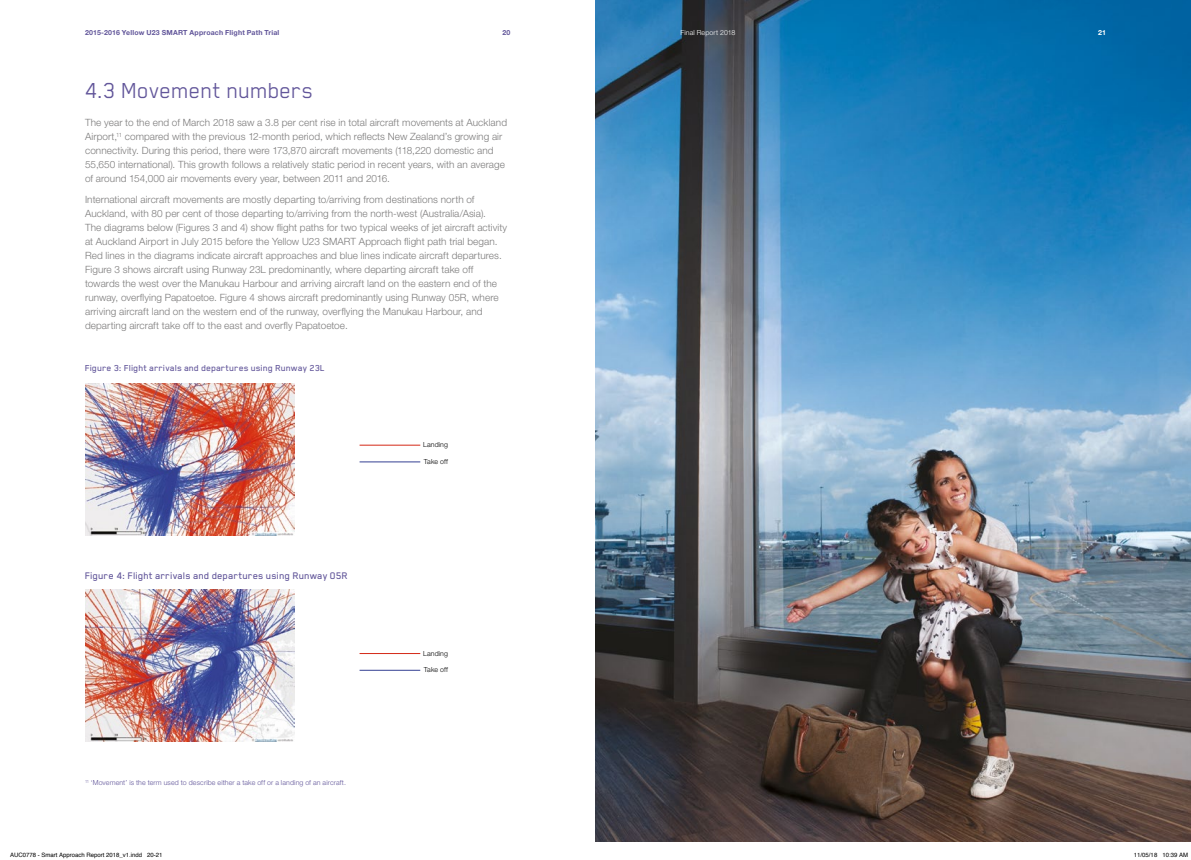
<style>
.page{position:relative;width:1191px;height:860px;background:#fff}
.page>*{position:absolute;margin:0;border:0;box-sizing:border-box;transform-origin:0 0}
.t1{font:25px "Blender Pro";letter-spacing:-.005em;color:#62569a}
.t2{font:500 11px "Blender Pro";letter-spacing:.005em;color:#62569a}
.t3{font:300 10px/14px "Helvetica Neue LT Std";letter-spacing:.005em;color:#7c7b7b}
.t4{font:500 10px "Blender Pro";letter-spacing:.01em;color:#62569a}
.t5{font:300 7px "Helvetica Neue LT Std";letter-spacing:.02em;color:#62569a}
.t6{font:700 7px "Helvetica Neue LT Std";letter-spacing:.025em;color:#62569a}
.t7{font:300 7px "Helvetica Neue LT Std";letter-spacing:.02em;color:#000}
.t8{font:300 7px "Helvetica Neue LT Std";letter-spacing:.02em;color:#fff}
.t9{font:700 7px "Helvetica Neue LT Std";color:#fff}
.t10{font:6px "Helvetica";color:#000}
</style>
<div class="page">
<img style="left:595px;top:0;width:596px;height:842px">
<img style="left:85px;top:384px;width:210px;height:152px">
<img style="left:85px;top:589px;width:210px;height:152px">
<hr style="left:359px;top:445px;width:61px;height:1px;background:#d42816">
<hr style="left:359px;top:461px;width:61px;height:1px;background:#334092">
<hr style="left:359px;top:653px;width:61px;height:1px;background:#d42816">
<hr style="left:359px;top:670px;width:61px;height:1px;background:#334092">
<p class="t6" style="left:85px;top:29px;width:196px">2015-2016 Yellow U23 SMART Approach Flight Path Trial</p>
<p class="t6" style="left:502px;top:29px;width:10px">20</p>
<p class="t8" style="left:680px;top:29px;width:56px">Final Report 2018</p>
<p class="t9" style="left:1098px;top:29px;width:9px">21</p>
<h1 class="t1" style="left:85px;top:77px;width:230px">4.3 Movement numbers</h1>
<p class="t3" style="left:85px;top:116px;width:423px">The year to the end of March 2018 saw a 3.8 per cent rise in total aircraft movements at Auckland Airport,<sup>11</sup> compared with the previous 12-month period, which reflects New Zealand’s growing air connectivity. During this period, there were 173,870 aircraft movements (118,220 domestic and 55,650 international). This growth follows a relatively static period in recent years, with an average of around 154,000 air movements every year, between 2011 and 2016.</p>
<p class="t3" style="left:85px;top:193px;width:424px">International aircraft movements are mostly departing to/arriving from destinations north of Auckland, with 80 per cent of those departing to/arriving from the north-west (Australia/Asia).<br>The diagrams below (Figures 3 and 4) show flight paths for two typical weeks of jet aircraft activity at Auckland Airport in July 2015 before the Yellow U23 SMART Approach flight path trial began.<br>Red lines in the diagrams indicate aircraft approaches and blue lines indicate aircraft departures.<br>Figure 3 shows aircraft using Runway 23L predominantly, where departing aircraft take off towards the west over the Manukau Harbour and arriving aircraft land on the eastern end of the runway, overflying Papatoetoe. Figure 4 shows aircraft predominantly using Runway 05R, where arriving aircraft land on the western end of the runway, overflying the Manukau Harbour, and departing aircraft take off to the east and overfly Papatoetoe.</p>
<p class="t4" style="left:85px;top:363px;width:241px">Figure 3: Flight arrivals and departures using Runway 23L</p>
<p class="t2" style="left:85px;top:570px;width:265px">Figure 4: Flight arrivals and departures using Runway 05R</p>
<p class="t5" style="left:85px;top:778px;width:262px"><sup>11</sup> ‘Movement’ is the term used to describe either a take off or a landing of an aircraft.</p>
<p class="t7" style="left:423px;top:440px;width:26px">Landing</p>
<p class="t7" style="left:424px;top:457px;width:26px">Take off</p>
<p class="t7" style="left:423px;top:649px;width:26px">Landing</p>
<p class="t7" style="left:424px;top:666px;width:26px">Take off</p>
<p class="t10" style="left:10px;top:850px;width:154px">AUC0778 - Smart Approach Report 2018_v1.indd 20-21</p>
<p class="t10" style="left:1134px;top:850px;width:56px">11/05/18 10:39 AM</p>
</div>
